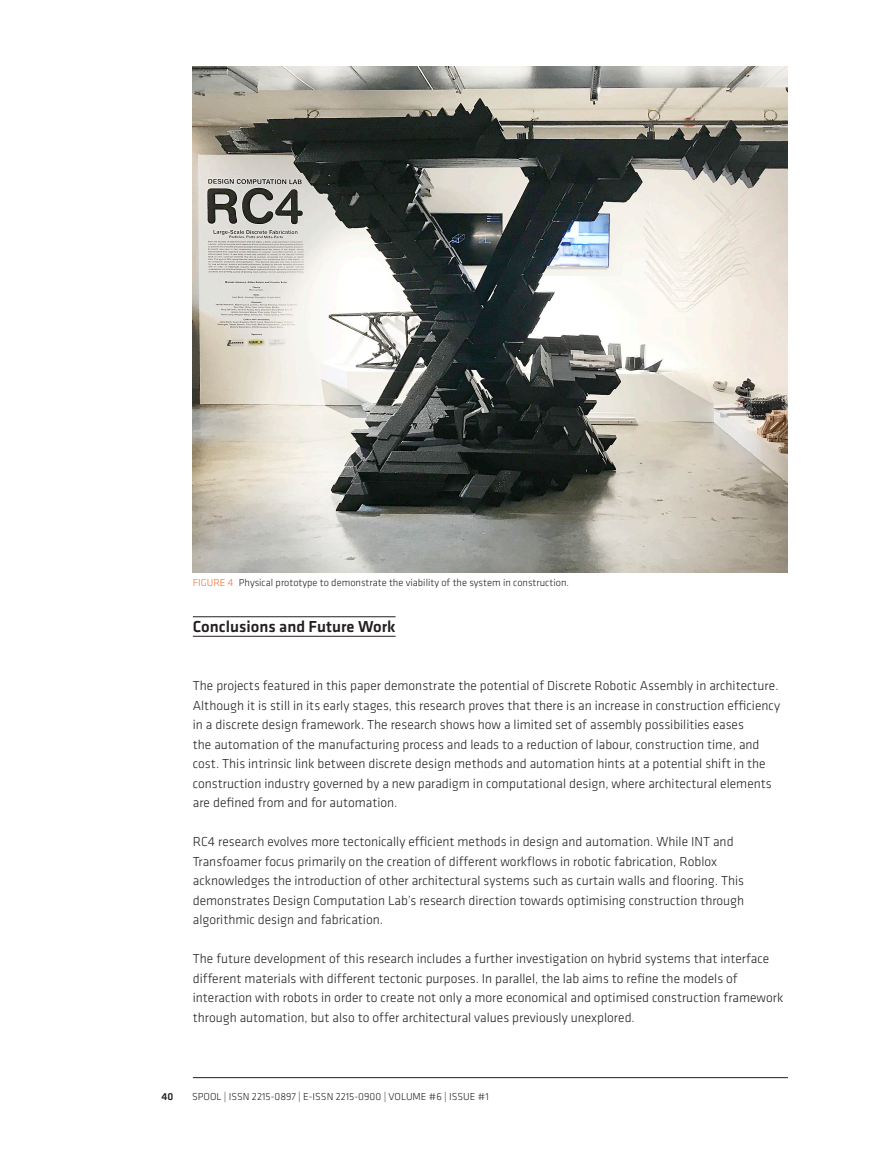
<style>
.page{position:relative;width:893px;height:1163px;background:#fff}
.page>*{position:absolute;margin:0;border:0;box-sizing:border-box;transform-origin:0 0}
.HEADING_Main_2_-_NoN{font:500 16.5px "Klavika";color:#231f20}
.BODY_Normal{font:300 13.5px/19.5px "Klavika";color:#231f20}
.t1{font:300 10.5px "Klavika";color:#231f20}
.t2{font:300 10.5px "Klavika";color:#f36e31}
.t3{font:500 10.5px "Klavika";color:#231f20}
.s1{color:#f36e31}
</style>
<div class="page">
<hr style="left:193px;top:1077px;width:594px;height:1px;background:#231f20">
<hr style="left:193px;top:636px;width:202px;height:1px;background:#231f20">
<img style="left:193px;top:66px;width:594px;height:506px">
<hr style="left:193px;top:616px;width:202px;height:1px;background:#231f20">
<p class="t2" style="left:193px;top:577px;width:12px">Figure</p>
<p class="t1" style="left:228px;top:577px;width:342px"><span class="s1">4</span> Physical prototype to demonstrate the viability of the system in construction.</p>
<p class="HEADING_Main_2_-_NoN" style="left:193px;top:617px;width:204px">Conclusions and Future Work</p>
<p class="BODY_Normal" style="left:193px;top:676px;width:588px">The projects featured in this paper demonstrate the potential of Discrete Robotic Assembly in architecture.<br>Although it is still in its early stages, this research proves that there is an increase in construction efficiency in a discrete design framework. The research shows how a limited set of assembly possibilities eases<br>the automation of the manufacturing process and leads to a reduction of labour, construction time, and cost. This intrinsic link between discrete design methods and automation hints at a potential shift in the construction industry governed by a new paradigm in computational design, where architectural elements are defined from and for automation.</p>
<p class="BODY_Normal" style="left:193px;top:832px;width:553px">RC4 research evolves more tectonically efficient methods in design and automation. While INT and Transfoamer focus primarily on the creation of different workflows in robotic fabrication, Roblox acknowledges the introduction of other architectural systems such as curtain walls and flooring. This demonstrates Design Computation Lab’s research direction towards optimising construction through algorithmic design and fabrication.</p>
<p class="BODY_Normal" style="left:193px;top:949px;width:592px">The future development of this research includes a further investigation on hybrid systems that interface different materials with different tectonic purposes. In parallel, the lab aims to refine the models of interaction with robots in order to create not only a more economical and optimised construction framework through automation, but also to offer architectural values previously unexplored.</p>
<p class="t3" style="left:161px;top:1090px;width:13px">40</p>
<p class="t1" style="left:192px;top:1090px;width:298px">SPOOL | ISSN 2215-0897 | E-ISSN 2215-0900 | VOLUME #6 | ISSUE #1</p>
</div>
